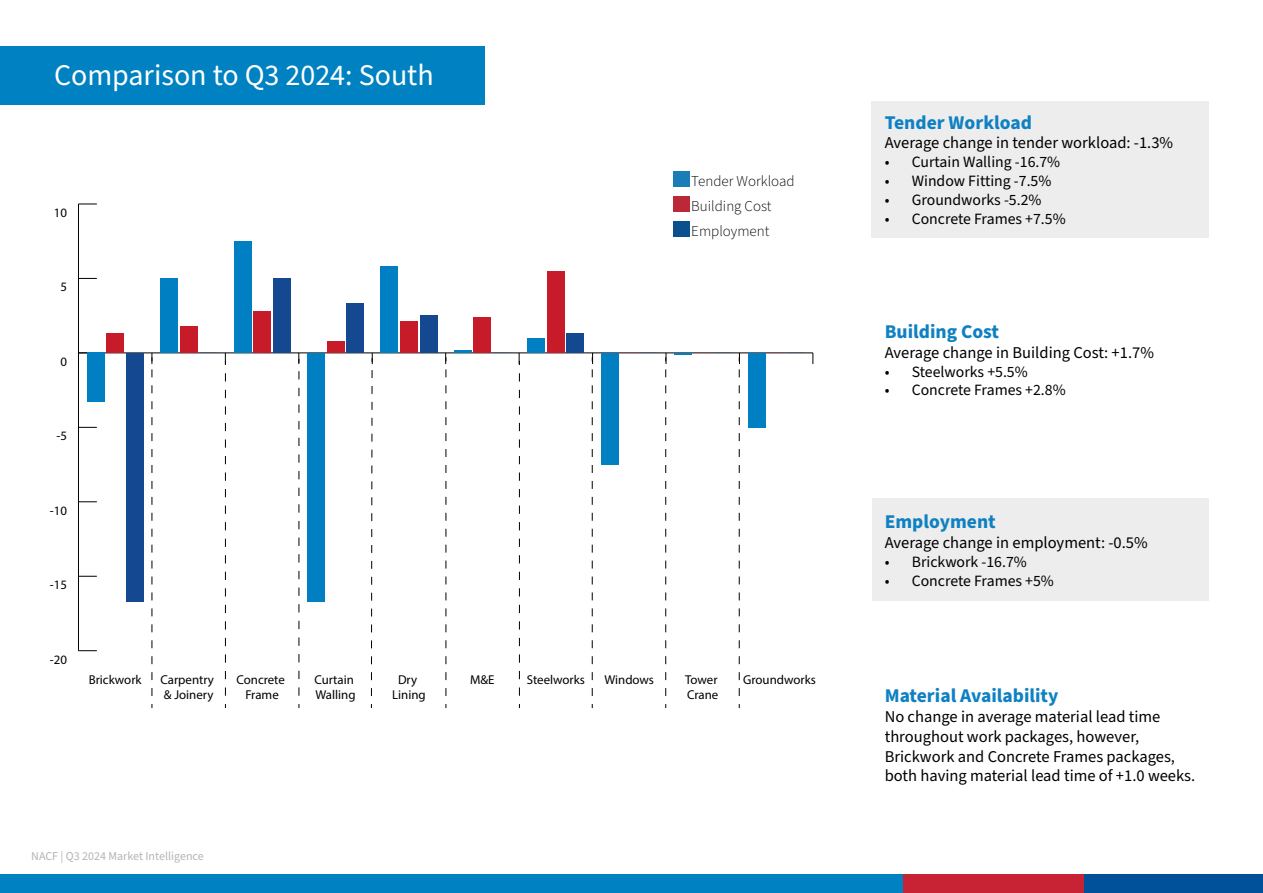
<style>
.page{position:relative;width:1263px;height:893px;background:#fff}
.page>*{position:absolute;margin:0;border:0;box-sizing:border-box;transform-origin:0 0}
.t1{font:30px "Source Sans Pro";color:#fff}
.t2{font:700 19.5px "Source Sans Pro";color:#0f81c2}
.t3{font:16.5px/19.8px "Source Sans Pro";color:#000}
.t4{font:15.75px "Source Sans Pro";color:#000}
.t5{font:300 15px/25px "Source Sans Pro";color:#000}
.t6{font:12.9px/15.5px "Myriad Pro";color:#000}
.t7{font:12px "Source Sans Pro";color:#b3b5b5}
</style>
<div class="page">
<div style="left:0;top:875px;width:1263px;height:18px;background:#0082c2"></div>
<div style="left:904px;top:875px;width:180px;height:18px;background:#c82235"></div>
<div style="left:1084px;top:875px;width:179px;height:18px;background:#00519a"></div>
<div style="left:872px;top:101px;width:337px;height:136px;background:#eeeded"></div>
<div style="left:872px;top:498px;width:337px;height:103px;background:#eeeded"></div>
<div style="left:0;top:46px;width:484px;height:58px;background:#0082c2"></div>
<hr style="left:78px;top:353px;width:735px;height:1px;background:#000">
<hr style="left:78px;top:204px;width:1px;height:447px;background:#000">
<svg style="left:78px;top:650px;width:19px;height:1px"></svg>
<svg style="left:79px;top:576px;width:18px;height:1px"></svg>
<svg style="left:79px;top:501px;width:18px;height:1px"></svg>
<svg style="left:79px;top:427px;width:18px;height:1px"></svg>
<svg style="left:79px;top:278px;width:18px;height:1px"></svg>
<svg style="left:79px;top:204px;width:18px;height:1px"></svg>
<div style="left:126px;top:353px;width:18px;height:249px;background:#144992"></div>
<div style="left:273px;top:278px;width:17px;height:75px;background:#144992"></div>
<div style="left:346px;top:304px;width:18px;height:49px;background:#144992"></div>
<div style="left:420px;top:316px;width:17px;height:37px;background:#144992"></div>
<div style="left:567px;top:334px;width:17px;height:19px;background:#144992"></div>
<div style="left:106px;top:334px;width:18px;height:19px;background:#c71b2a"></div>
<div style="left:180px;top:326px;width:17px;height:27px;background:#c71b2a"></div>
<div style="left:253px;top:311px;width:18px;height:42px;background:#c71b2a"></div>
<div style="left:327px;top:341px;width:17px;height:12px;background:#c71b2a"></div>
<div style="left:400px;top:322px;width:18px;height:31px;background:#c71b2a"></div>
<div style="left:474px;top:317px;width:17px;height:36px;background:#c71b2a"></div>
<div style="left:547px;top:271px;width:18px;height:82px;background:#c71b2a"></div>
<div style="left:87px;top:353px;width:17px;height:49px;background:#007fc2"></div>
<div style="left:160px;top:278px;width:18px;height:75px;background:#007fc2"></div>
<div style="left:234px;top:241px;width:17px;height:112px;background:#007fc2"></div>
<div style="left:307px;top:353px;width:18px;height:249px;background:#007fc2"></div>
<div style="left:381px;top:267px;width:17px;height:86px;background:#007fc2"></div>
<hr style="left:454px;top:350px;width:18px;height:3px;background:#007fc2">
<div style="left:527px;top:338px;width:18px;height:15px;background:#007fc2"></div>
<div style="left:601px;top:353px;width:17px;height:112px;background:#007fc2"></div>
<svg style="left:674px;top:353px;width:18px;height:1px"></svg>
<div style="left:748px;top:353px;width:17px;height:74px;background:#007fc2"></div>
<svg style="left:152px;top:353px;width:1px;height:355px"></svg>
<svg style="left:225px;top:353px;width:1px;height:12px"></svg>
<svg style="left:225px;top:373px;width:1px;height:335px"></svg>
<svg style="left:298px;top:353px;width:2px;height:11px"></svg>
<svg style="left:299px;top:371px;width:1px;height:337px"></svg>
<svg style="left:519px;top:353px;width:1px;height:12px"></svg>
<svg style="left:519px;top:373px;width:1px;height:335px"></svg>
<svg style="left:592px;top:353px;width:1px;height:355px"></svg>
<svg style="left:665px;top:353px;width:2px;height:355px"></svg>
<svg style="left:739px;top:354px;width:1px;height:354px"></svg>
<svg style="left:371px;top:370px;width:1px;height:338px"></svg>
<svg style="left:445px;top:353px;width:2px;height:355px"></svg>
<div style="left:674px;top:171px;width:16px;height:15px;background:#1b7db7"></div>
<div style="left:673px;top:196px;width:16px;height:16px;background:#bc2936"></div>
<div style="left:673px;top:221px;width:16px;height:15px;background:#0a508e"></div>
<h1 class="t1" style="left:54px;top:55px;width:381px">Comparison to Q3 2024: South</h1>
<p class="t6" style="left:54px;top:205px;width:15px">10</p>
<p class="t6" style="left:60px;top:279px;width:8px">5</p>
<p class="t6" style="left:60px;top:354px;width:8px">0</p>
<p class="t6" style="left:56px;top:428px;width:12px">-5</p>
<p class="t6" style="left:50px;top:502px;width:19px">-10</p>
<p class="t6" style="left:50px;top:577px;width:19px">-15</p>
<p class="t6" style="left:50px;top:651px;width:19px">-20</p>
<p class="t6" style="left:89px;top:671px;width:54px">Brickwork</p>
<p class="t6" style="left:160px;top:671px;width:55px">Carpentry &amp; Joinery</p>
<p class="t6" style="left:236px;top:671px;width:50px;text-align:center">Concrete<br>Frame</p>
<p class="t6" style="left:314px;top:671px;width:43px">Curtain<br>Walling</p>
<p class="t5" style="left:691px;top:168px;width:105px">Tender Workload<br>Building Cost<br>Employment</p>
<p class="t6" style="left:398px;top:671px;width:21px">Dry</p>
<p class="t6" style="left:470px;top:671px;width:26px">M&amp;E</p>
<p class="t6" style="left:527px;top:671px;width:60px">Steelworks</p>
<p class="t6" style="left:604px;top:671px;width:51px">Windows</p>
<p class="t6" style="left:392px;top:687px;width:35px">Lining</p>
<p class="t6" style="left:685px;top:671px;width:34px">Tower</p>
<p class="t6" style="left:743px;top:671px;width:74px">Groundworks</p>
<p class="t6" style="left:687px;top:687px;width:33px">Crane</p>
<p class="t7" style="left:31px;top:848px;width:174px">NACF | Q3 2024 Market Intelligence</p>
<p class="t2" style="left:885px;top:109px;width:149px">Tender Workload</p>
<p class="t3" style="left:885px;top:134px;width:290px">Average change in tender workload: -1.3%</p>
<p class="t4" style="left:885px;top:152px;width:177px">• Curtain Walling -16.7%</p>
<p class="t4" style="left:885px;top:170px;width:168px">• Window Fitting -7.5%</p>
<p class="t4" style="left:885px;top:189px;width:158px">• Groundworks -5.2%</p>
<p class="t4" style="left:885px;top:208px;width:182px">• Concrete Frames +7.5%</p>
<p class="t2" style="left:885px;top:318px;width:116px">Building Cost</p>
<p class="t3" style="left:885px;top:343px;width:271px">Average change in Building Cost: +1.7%</p>
<p class="t4" style="left:885px;top:361px;width:145px">• Steelworks +5.5%</p>
<p class="t4" style="left:885px;top:380px;width:182px">• Concrete Frames +2.8%</p>
<p class="t2" style="left:885px;top:508px;width:113px">Employment</p>
<p class="t3" style="left:885px;top:533px;width:265px">Average change in employment: -0.5%</p>
<p class="t4" style="left:885px;top:551px;width:144px">• Brickwork -16.7%</p>
<p class="t4" style="left:885px;top:570px;width:171px">• Concrete Frames +5%</p>
<p class="t2" style="left:885px;top:682px;width:175px">Material Availability</p>
<p class="t3" style="left:885px;top:707px;width:312px">No change in average material lead time throughout work packages, however, Brickwork and Concrete Frames packages, both having material lead time of +1.0 weeks.</p>
</div>
